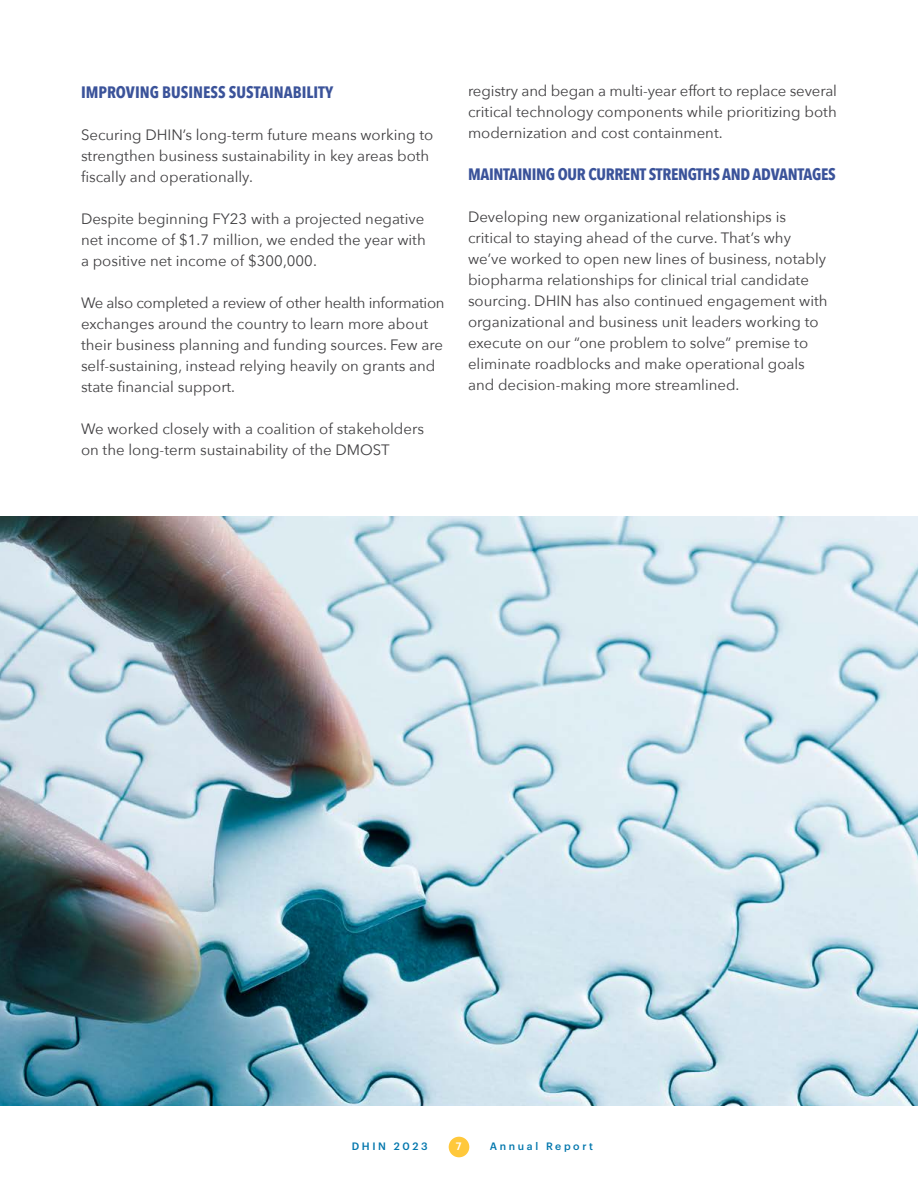
<style>
.page{position:relative;width:918px;height:1188px;background:#fff}
.page>*{position:absolute;margin:0;border:0;box-sizing:border-box;transform-origin:0 0}
.t1{font:700 16.5px "Avenir Next Condensed";letter-spacing:-.02em;color:#3b539a}
.t2{font:700 16.5px "Avenir Next Condensed";color:#3b539a}
.t3{font:15px/21px "Avenir Next";color:#414042}
.t4{font:500 10.5px "Graphik";letter-spacing:.25em;color:#0377ad}
.t5{font:500 10.5px "Graphik";color:#fff}
</style>
<div class="page">
<div style="left:449px;top:1137px;width:20px;height:20px;background:#ffc83b;border-radius:50%"></div>
<img style="left:0;top:517px;width:918px;height:589px">
<p class="t2" style="left:81px;top:82px;width:254px">IMPROVING BUSINESS SUSTAINABILITY</p>
<p class="t3" style="left:81px;top:123px;width:354px">Securing DHIN’s long-term future means working to strengthen business sustainability in key areas both fiscally and operationally.</p>
<p class="t3" style="left:81px;top:207px;width:346px;text-align:justify">Despite beginning FY23 with a projected negative net income of $1.7 million, we ended the year with a positive net income of $300,000.</p>
<p class="t3" style="left:81px;top:291px;width:365px">We also completed a review of other health information exchanges around the country to learn more about their business planning and funding sources. Few are self-sustaining, instead relying heavily on grants and state financial support.</p>
<p class="t3" style="left:81px;top:417px;width:345px">We worked closely with a coalition of stakeholders on the long-term sustainability of the DMOST</p>
<p class="t3" style="left:468px;top:80px;width:371px;text-align:justify">registry and began a multi-year effort to replace several critical technology components while prioritizing both modernization and cost containment.</p>
<p class="t1" style="left:468px;top:164px;width:369px">MAINTAINING OUR CURRENT STRENGTHS AND ADVANTAGES</p>
<p class="t3" style="left:468px;top:206px;width:361px">Developing new organizational relationships is critical to staying ahead of the curve. That’s why we’ve worked to open new lines of business, notably biopharma relationships for clinical trial candidate sourcing. DHIN has also continued engagement with organizational and business unit leaders working to execute on our “one problem to solve” premise to eliminate roadblocks and make operational goals and decision-making more streamlined.</p>
<p class="t4" style="left:352px;top:1139px;width:77px">DHIN 2023</p>
<p class="t5" style="left:456px;top:1139px;width:7px">7</p>
<p class="t4" style="left:490px;top:1139px;width:105px">Annual Report</p>
</div>
